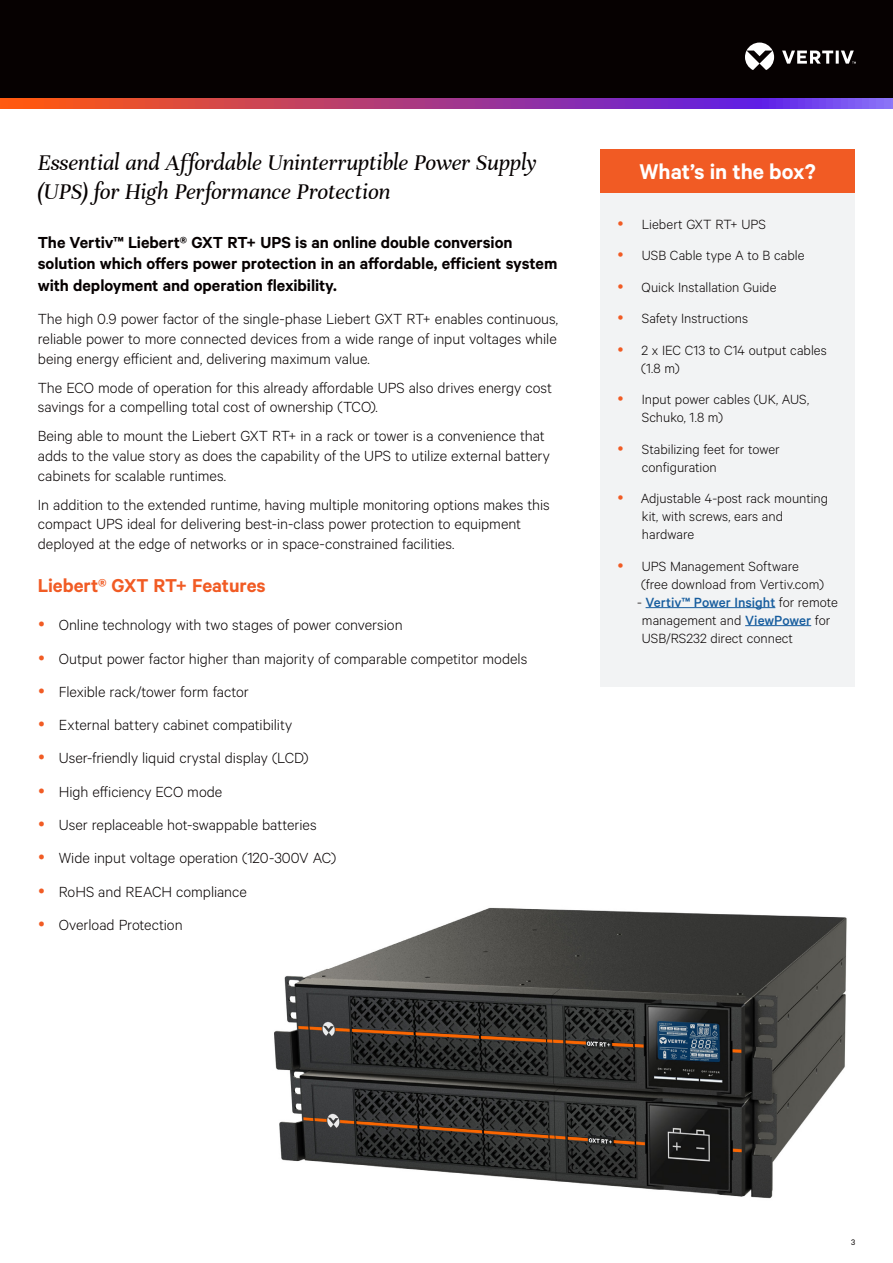
<style>
.page{position:relative;width:893px;height:1263px;background:#fff}
.page>*{position:absolute;margin:0;border:0;box-sizing:border-box;transform-origin:0 0}
.Vertiv_Lead-in{font:italic 24px/28.8px "Unna";letter-spacing:-.005em;color:#060101}
.Orange_Box_Heading{font:600 24px "Calibre";color:#fff}
.Vertiv_Orange_Main_Heading{font:600 21px "Calibre";letter-spacing:-.005em;color:#f15b24}
.Vertiv_Heading{font:600 18px/21.6px "Calibre";letter-spacing:-.005em;color:#060101}
.Vertiv_Body_Text{font:300 16.5px/19.8px "Calibre";color:#060101}
.t1{font:300 15px/18px "Calibre";color:#060101}
.t2{font:9px "Calibre";color:#060101}
.s1{font-weight:500;color:#175d9e}
</style>
<div class="page">
<div style="left:0;top:0;width:893px;height:108px;background:#060101"></div>
<svg style="left:745px;top:43px;width:111px;height:27px"></svg>
<svg style="left:0;top:98px;width:893px;height:11px"></svg>
<img style="left:274px;top:907px;width:573px;height:292px">
<div style="left:601px;top:193px;width:254px;height:493px;background:#f2f3f4"></div>
<hr style="left:646px;top:607px;width:129px;height:1px;background:#175d9e">
<hr style="left:745px;top:625px;width:66px;height:1px;background:#175d9e">
<div style="left:601px;top:149px;width:254px;height:44px;background:#f15b24"></div>
<p class="Vertiv_Lead-in" style="left:38px;top:149px;width:500px">Essential and Affordable Uninterruptible Power Supply (UPS) for High Performance Protection</p>
<p class="Vertiv_Heading" style="left:38px;top:231px;width:521px">The Vertiv™ Liebert® GXT RT+ UPS is an online double conversion solution which offers power protection in an affordable, efficient system with deployment and operation flexibility.</p>
<p class="Vertiv_Body_Text" style="left:38px;top:308px;width:522px;text-align:justify">The high 0.9 power factor of the single-phase Liebert GXT RT+ enables continuous, reliable power to more connected devices from a wide range of input voltages while being energy efficient and, delivering maximum value.</p>
<p class="Vertiv_Body_Text" style="left:38px;top:377px;width:516px">The ECO mode of operation for this already affordable UPS also drives energy cost savings for a compelling total cost of ownership (TCO).</p>
<p class="Vertiv_Body_Text" style="left:38px;top:425px;width:514px">Being able to mount the Liebert GXT RT+ in a rack or tower is a convenience that adds to the value story as does the capability of the UPS to utilize external battery cabinets for scalable runtimes.</p>
<p class="Vertiv_Body_Text" style="left:38px;top:494px;width:513px">In addition to the extended runtime, having multiple monitoring options makes this compact UPS ideal for delivering best-in-class power protection to equipment deployed at the edge of networks or in space-constrained facilities.</p>
<p class="Vertiv_Orange_Main_Heading" style="left:38px;top:573px;width:229px">Liebert® GXT RT+ Features</p>
<p class="Vertiv_Body_Text" style="left:59px;top:614px;width:345px">Online technology with two stages of power conversion</p>
<p class="Vertiv_Body_Text" style="left:59px;top:648px;width:470px">Output power factor higher than majority of comparable competitor models</p>
<p class="Vertiv_Body_Text" style="left:59px;top:681px;width:192px">Flexible rack/tower form factor</p>
<p class="Vertiv_Body_Text" style="left:59px;top:714px;width:235px">External battery cabinet compatibility</p>
<p class="Vertiv_Body_Text" style="left:59px;top:748px;width:251px">User-friendly liquid crystal display (LCD)</p>
<p class="Vertiv_Body_Text" style="left:59px;top:781px;width:165px">High efficiency ECO mode</p>
<p class="Vertiv_Body_Text" style="left:59px;top:814px;width:259px">User replaceable hot-swappable batteries</p>
<p class="Vertiv_Body_Text" style="left:59px;top:847px;width:279px">Wide input voltage operation (120-300V AC)</p>
<p class="Vertiv_Body_Text" style="left:59px;top:881px;width:190px">RoHS and REACH compliance</p>
<p class="Vertiv_Body_Text" style="left:59px;top:914px;width:125px">Overload Protection</p>
<p class="Orange_Box_Heading" style="left:640px;top:157px;width:178px">What’s in the box?</p>
<p class="t1" style="left:642px;top:214px;width:126px">Liebert GXT RT+ UPS</p>
<p class="t1" style="left:642px;top:246px;width:164px">USB Cable type A to B cable</p>
<p class="t1" style="left:642px;top:277px;width:136px">Quick Installation Guide</p>
<p class="t1" style="left:642px;top:309px;width:108px">Safety Instructions</p>
<p class="t1" style="left:641px;top:340px;width:187px">2 x IEC C13 to C14 output cables (1.8 m)</p>
<p class="t1" style="left:642px;top:390px;width:169px">Input power cables (UK, AUS,<br>Schuko, 1.8 m)</p>
<p class="t1" style="left:642px;top:439px;width:139px">Stabilizing feet for tower configuration</p>
<p class="t1" style="left:641px;top:489px;width:189px">Adjustable 4-post rack mounting kit, with screws, ears and hardware</p>
<p class="t1" style="left:641px;top:556px;width:184px">UPS Management Software (free download from Vertiv.com)</p>
<p class="t1" style="left:642px;top:592px;width:198px;text-indent:-5px">- <span class="s1">Vertiv™ Power Insight</span> for remote management and <span class="s1">ViewPower</span> for<br>USB/RS232 direct connect</p>
<p class="t2" style="left:851px;top:1236px;width:6px">3</p>
</div>
